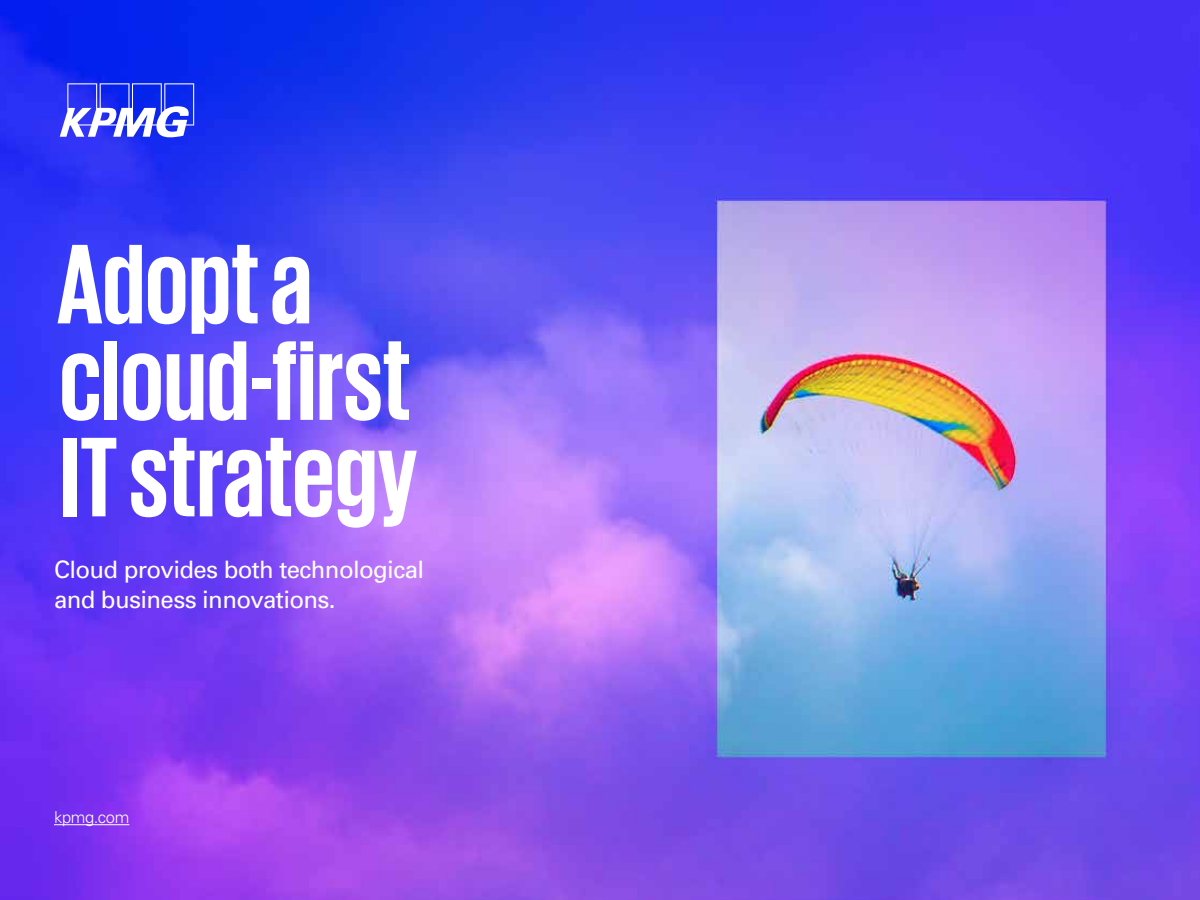
<style>
.page{position:relative;width:1200px;height:900px;background:#fff}
.page>*{position:absolute;margin:0;border:0;box-sizing:border-box;transform-origin:0 0}
.t1{font:700 115.8px/96.4px "KPMG";color:#fff}
.t2{font:24px/30px "Univers";letter-spacing:-.025em;color:#fff}
.t3{font:300 16.5px "Univers";letter-spacing:-.02em;color:#fff}
</style>
<div class="page">
<img style="left:0;top:0;width:1200px;height:900px">
<svg style="left:60px;top:83px;width:134px;height:54px"></svg>
<hr style="left:54px;top:824px;width:75px;height:1px;background:#fff">
<h1 class="t1" style="left:56px;top:233px;width:362px">Adopt a cloud-first<br>IT strategy</h1>
<p class="t2" style="left:54px;top:555px;width:372px">Cloud provides both technological and business innovations.</p>
<p class="t3" style="left:54px;top:807px;width:77px">kpmg.com</p>
</div>
